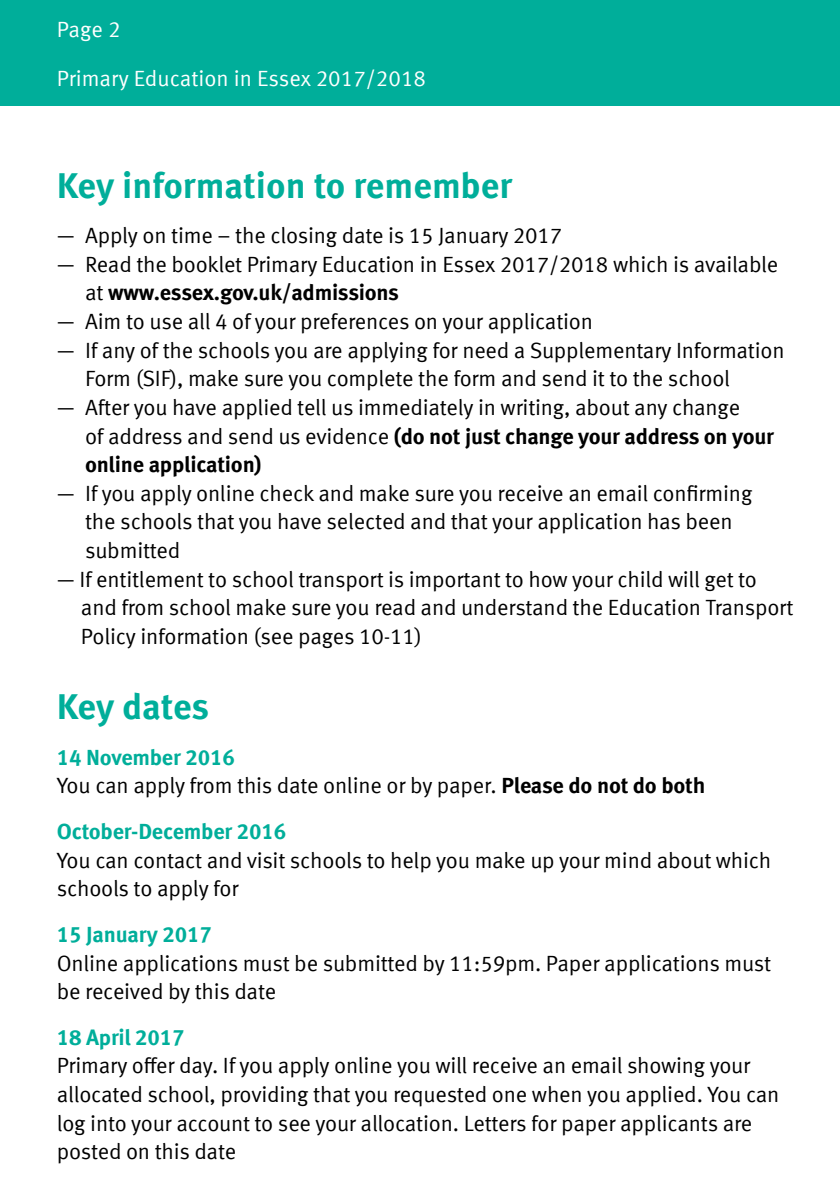
<style>
.page{position:relative;width:840px;height:1191px;background:#fff}
.page>*{position:absolute;margin:0;border:0;box-sizing:border-box;transform-origin:0 0}
.t1{font:700 36px "Meta Offc";color:#00ae9a}
.t2{font:22px/28.6px "Meta Offc Norm";letter-spacing:-.01em;color:#000}
.t3{font:700 22px/28.6px "Meta Offc";letter-spacing:-.01em;color:#000}
.t4{font:700 22px "Meta Offc";letter-spacing:-.01em;color:#00ae9a}
.t5{font:22px "Meta Offc Norm";color:#fff}
.s1{font-family:"Meta Offc Norm";font-weight:400}
.s2{font-family:"Meta Offc";font-weight:700}
</style>
<div class="page">
<div style="left:0;top:0;width:839px;height:106px;background:#00ae9a"></div>
<p class="t5" style="left:57px;top:17px;width:65px">Page 2</p>
<p class="t5" style="left:57px;top:65px;width:370px">Primary Education in Essex 2017/2018</p>
<h1 class="t1" style="left:57px;top:164px;width:457px">Key information to remember</h1>
<p class="t2" style="left:57px;top:222px;width:507px">— Apply on time – the closing date is 15 January 2017</p>
<p class="t2" style="left:57px;top:250px;width:722px">— Read the booklet Primary Education in Essex 2017/2018 which is available</p>
<p class="t3" style="left:85px;top:279px;width:315px"><span class="s1">at</span> www.essex.gov.uk/admissions</p>
<p class="t2" style="left:57px;top:308px;width:537px">— Aim to use all 4 of your preferences on your application</p>
<p class="t2" style="left:85px;top:336px;width:700px;text-indent:-28px">— If any of the schools you are applying for need a Supplementary Information<br>Form (SIF), make sure you complete the form and send it to the school</p>
<p class="t2" style="left:57px;top:393px;width:684px">— After you have applied tell us immediately in writing, about any change</p>
<p class="t3" style="left:85px;top:422px;width:689px"><span class="s1">of address and send us evidence</span> (do not just change your address on your online application)</p>
<p class="t2" style="left:85px;top:479px;width:668px;text-indent:-28px">— If you apply online check and make sure you receive an email confirming the schools that you have selected and that your application has been submitted</p>
<p class="t2" style="left:81px;top:565px;width:713px;text-indent:-24px">— If entitlement to school transport is important to how your child will get to and from school make sure you read and understand the Education Transport<br>Policy information (see pages 10-11)</p>
<h1 class="t1" style="left:57px;top:685px;width:154px">Key dates</h1>
<p class="t4" style="left:57px;top:744px;width:180px">14 November 2016</p>
<p class="t2" style="left:57px;top:772px;width:649px">You can apply from this date online or by paper. <span class="s2">Please do not do both</span></p>
<p class="t4" style="left:57px;top:818px;width:231px">October-December 2016</p>
<p class="t2" style="left:57px;top:846px;width:715px">You can contact and visit schools to help you make up your mind about which schools to apply for</p>
<p class="t4" style="left:57px;top:921px;width:157px">15 January 2017</p>
<p class="t2" style="left:57px;top:949px;width:715px">Online applications must be submitted by 11:59pm. Paper applications must be received by this date</p>
<p class="t4" style="left:57px;top:1024px;width:129px">18 April 2017</p>
<p class="t2" style="left:57px;top:1052px;width:723px">Primary offer day. If you apply online you will receive an email showing your allocated school, providing that you requested one when you applied. You can log into your account to see your allocation. Letters for paper applicants are posted on this date</p>
</div>
